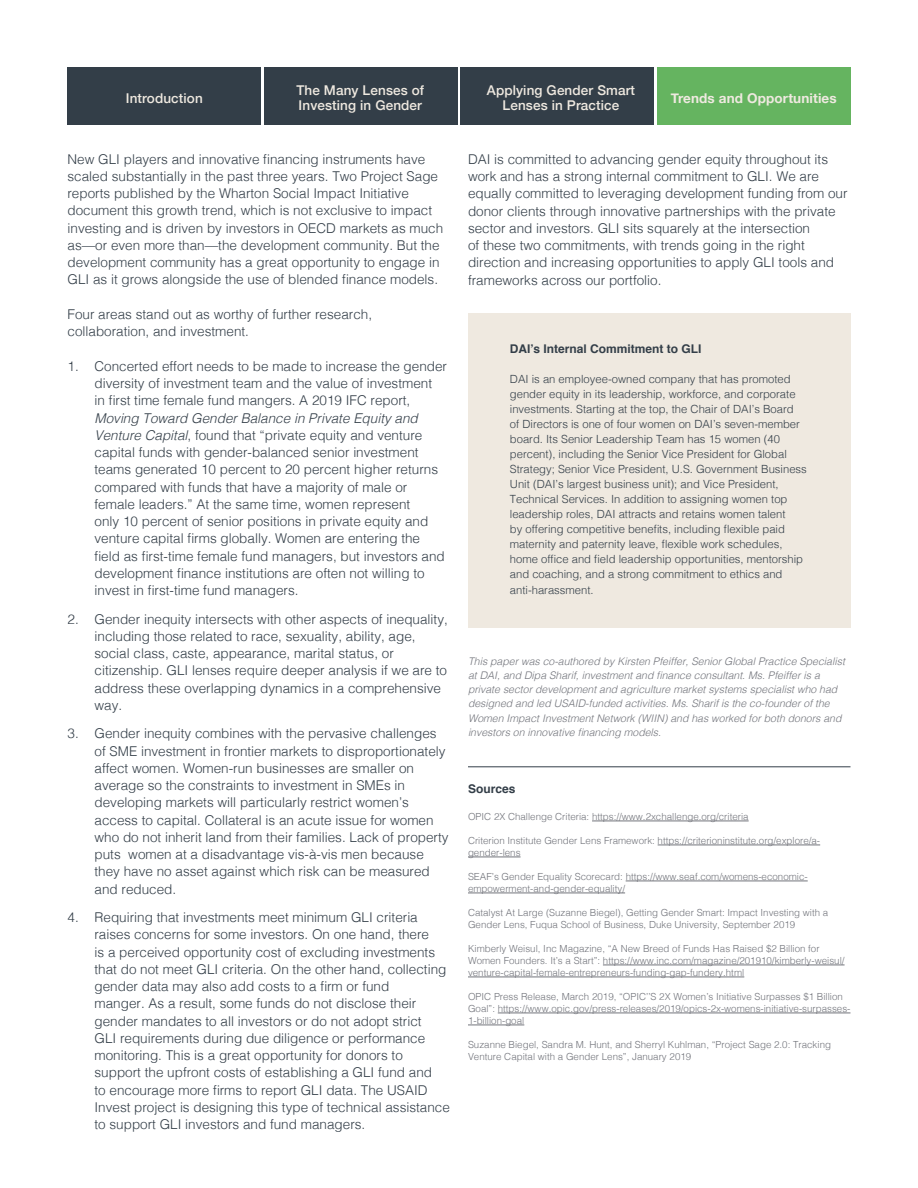
<style>
.page{position:relative;width:918px;height:1188px;background:#fff}
.page>*{position:absolute;margin:0;border:0;box-sizing:border-box;transform-origin:0 0}
.t1{font:300 13.5px/17.2px "Helvetica";color:#333e48}
.t2{font:500 13.5px/15px "Helvetica Neue";letter-spacing:.01em;color:#efe9e0}
.t3{font:700 13.5px "Helvetica Neue";letter-spacing:.01em;color:#efe9e0}
.t4{font:700 12px "Helvetica";color:#333e48}
.t5{font:300 11.25px/15px "Helvetica";color:#333e48}
.t6{font:italic 300 10.5px/14.2px "Helvetica";color:#72747b}
.t7{font:300 9.75px/12px "Helvetica";color:#72747b}
.s1{font-style:italic}
</style>
<div class="page">
<div style="left:468px;top:313px;width:382px;height:314px;background:#efe9e0"></div>
<div style="left:68px;top:68px;width:193px;height:57px;background:#333e48"></div>
<div style="left:264px;top:68px;width:194px;height:57px;background:#333e48"></div>
<div style="left:460px;top:68px;width:194px;height:57px;background:#333e48"></div>
<div style="left:657px;top:68px;width:193px;height:57px;background:#65b460"></div>
<hr style="left:592px;top:821px;width:157px;height:1px;background:#72747b">
<hr style="left:658px;top:845px;width:162px;height:1px;background:#72747b">
<hr style="left:468px;top:857px;width:53px;height:1px;background:#72747b">
<hr style="left:626px;top:881px;width:182px;height:1px;background:#72747b">
<hr style="left:468px;top:893px;width:157px;height:1px;background:#72747b">
<hr style="left:603px;top:965px;width:242px;height:1px;background:#72747b">
<hr style="left:468px;top:977px;width:276px;height:1px;background:#72747b">
<hr style="left:498px;top:1013px;width:352px;height:1px;background:#72747b">
<hr style="left:468px;top:1025px;width:56px;height:1px;background:#72747b">
<hr style="left:468px;top:767px;width:382px;height:1px;background:#333e48">
<p class="t2" style="left:487px;top:82px;width:150px;text-align:center">Applying Gender Smart<br>Lenses in Practice</p>
<p class="t2" style="left:126px;top:89px;width:79px">Introduction</p>
<p class="t2" style="left:296px;top:82px;width:129px">The Many Lenses of<br>Investing in Gender</p>
<p class="t3" style="left:671px;top:87px;width:167px">Trends and Opportunities</p>
<p class="t1" style="left:68px;top:149px;width:377px">New GLI players and innovative financing instruments have scaled substantially in the past three years. Two Project Sage reports published by the Wharton Social Impact Initiative document this growth trend, which is not exclusive to impact investing and is driven by investors in OECD markets as much as—or even more than—the development community. But the development community has a great opportunity to engage in GLI as it grows alongside the use of blended finance models.</p>
<p class="t1" style="left:68px;top:305px;width:306px">Four areas stand out as worthy of further research, collaboration, and investment.</p>
<p class="t1" style="left:94px;top:356px;width:354px;text-indent:-27px">1. Concerted effort needs to be made to increase the gender diversity of investment team and the value of investment<br>in first time female fund mangers. A 2019 IFC report,</p>
<p class="t1" style="left:94px;top:408px;width:352px"><span class="s1">Moving Toward Gender Balance in Private Equity and Venture Capital</span>, found that “private equity and venture capital funds with gender-balanced senior investment teams generated 10 percent to 20 percent higher returns compared with funds that have a majority of male or female leaders.” At the same time, women represent<br>only 10 percent of senior positions in private equity and venture capital firms globally. Women are entering the field as first-time female fund managers, but investors and development finance institutions are often not willing to invest in first-time fund managers.</p>
<p class="t1" style="left:94px;top:609px;width:355px;text-indent:-27px">2. Gender inequity intersects with other aspects of inequality, including those related to race, sexuality, ability, age, social class, caste, appearance, marital status, or citizenship. GLI lenses require deeper analysis if we are to address these overlapping dynamics in a comprehensive way.</p>
<p class="t1" style="left:94px;top:724px;width:356px;text-indent:-27px">3. Gender inequity combines with the pervasive challenges of SME investment in frontier markets to disproportionately affect women. Women-run businesses are smaller on average so the constraints to investment in SMEs in developing markets will particularly restrict women’s access to capital. Collateral is an acute issue for women who do not inherit land from their families. Lack of property puts women at a disadvantage vis-à-vis men because they have no asset against which risk can be measured and reduced.</p>
<p class="t1" style="left:94px;top:908px;width:357px;text-indent:-27px">4. Requiring that investments meet minimum GLI criteria raises concerns for some investors. On one hand, there<br>is a perceived opportunity cost of excluding investments that do not meet GLI criteria. On the other hand, collecting gender data may also add costs to a firm or fund<br>manger. As a result, some funds do not disclose their gender mandates to all investors or do not adopt strict<br>GLI requirements during due diligence or performance monitoring. This is a great opportunity for donors to support the upfront costs of establishing a GLI fund and<br>to encourage more firms to report GLI data. The USAID Invest project is designing this type of technical assistance to support GLI investors and fund managers.</p>
<p class="t1" style="left:468px;top:150px;width:381px">DAI is committed to advancing gender equity throughout its work and has a strong internal commitment to GLI. We are equally committed to leveraging development funding from our donor clients through innovative partnerships with the private sector and investors. GLI sits squarely at the intersection<br>of these two commitments, with trends going in the right direction and increasing opportunities to apply GLI tools and frameworks across our portfolio.</p>
<p class="t4" style="left:510px;top:339px;width:193px">DAI’s Internal Commitment to GLI</p>
<p class="t5" style="left:510px;top:371px;width:298px">DAI is an employee-owned company that has promoted gender equity in its leadership, workforce, and corporate investments. Starting at the top, the Chair of DAI’s Board<br>of Directors is one of four women on DAI’s seven-member board. Its Senior Leadership Team has 15 women (40 percent), including the Senior Vice President for Global Strategy; Senior Vice President, U.S. Government Business Unit (DAI’s largest business unit); and Vice President, Technical Services. In addition to assigning women top leadership roles, DAI attracts and retains women talent<br>by offering competitive benefits, including flexible paid maternity and paternity leave, flexible work schedules, home office and field leadership opportunities, mentorship and coaching, and a strong commitment to ethics and</p>
<p class="t5" style="left:510px;top:582px;width:85px">anti-harassment.</p>
<p class="t6" style="left:468px;top:653px;width:378px">This paper was co-authored by Kirsten Pfeiffer, Senior Global Practice Specialist at DAI, and Dipa Sharif, investment and finance consultant. Ms. Pfeiffer is a private sector development and agriculture market systems specialist who had designed and led USAID-funded activities. Ms. Sharif is the co-founder of the Women Impact Investment Network (WIIN) and has worked for both donors and investors on innovative financing models.</p>
<p class="t4" style="left:468px;top:779px;width:49px">Sources</p>
<p class="t7" style="left:468px;top:810px;width:282px">OPIC 2X Challenge Criteria: https://www.2xchallenge.org/criteria</p>
<p class="t7" style="left:468px;top:834px;width:354px">Criterion Institute Gender Lens Framework: https://criterioninstitute.org/explore/a&shy;gender-lens</p>
<p class="t7" style="left:468px;top:870px;width:341px">SEAF’s Gender Equality Scorecard: https://www.seaf.com/womens-economic&shy;empowerment-and-gender-equality/</p>
<p class="t7" style="left:468px;top:906px;width:362px">Catalyst At Large (Suzanne Biegel), Getting Gender Smart: Impact Investing with a<br>Gender Lens, Fuqua School of Business, Duke University, September 2019</p>
<p class="t7" style="left:468px;top:942px;width:378px">Kimberly Weisul, Inc Magazine, “A New Breed of Funds Has Raised $2 Billion for<br>Women Founders. It’s a Start”: https://www.inc.com/magazine/201910/kimberly-weisul/ venture-capital-female-entrepreneurs-funding-gap-fundery.html</p>
<p class="t7" style="left:468px;top:990px;width:384px">OPIC Press Release, March 2019, “OPIC’’S 2X Women’s Initiative Surpasses $1 Billion<br>Goal”: https://www.opic.gov/press-releases/2019/opics-2x-womens-initiative-surpasses-<br>1-billion-goal</p>
<p class="t7" style="left:468px;top:1038px;width:365px">Suzanne Biegel, Sandra M. Hunt, and Sherryl Kuhlman, “Project Sage 2.0: Tracking<br>Venture Capital with a Gender Lens”, January 2019</p>
</div>
